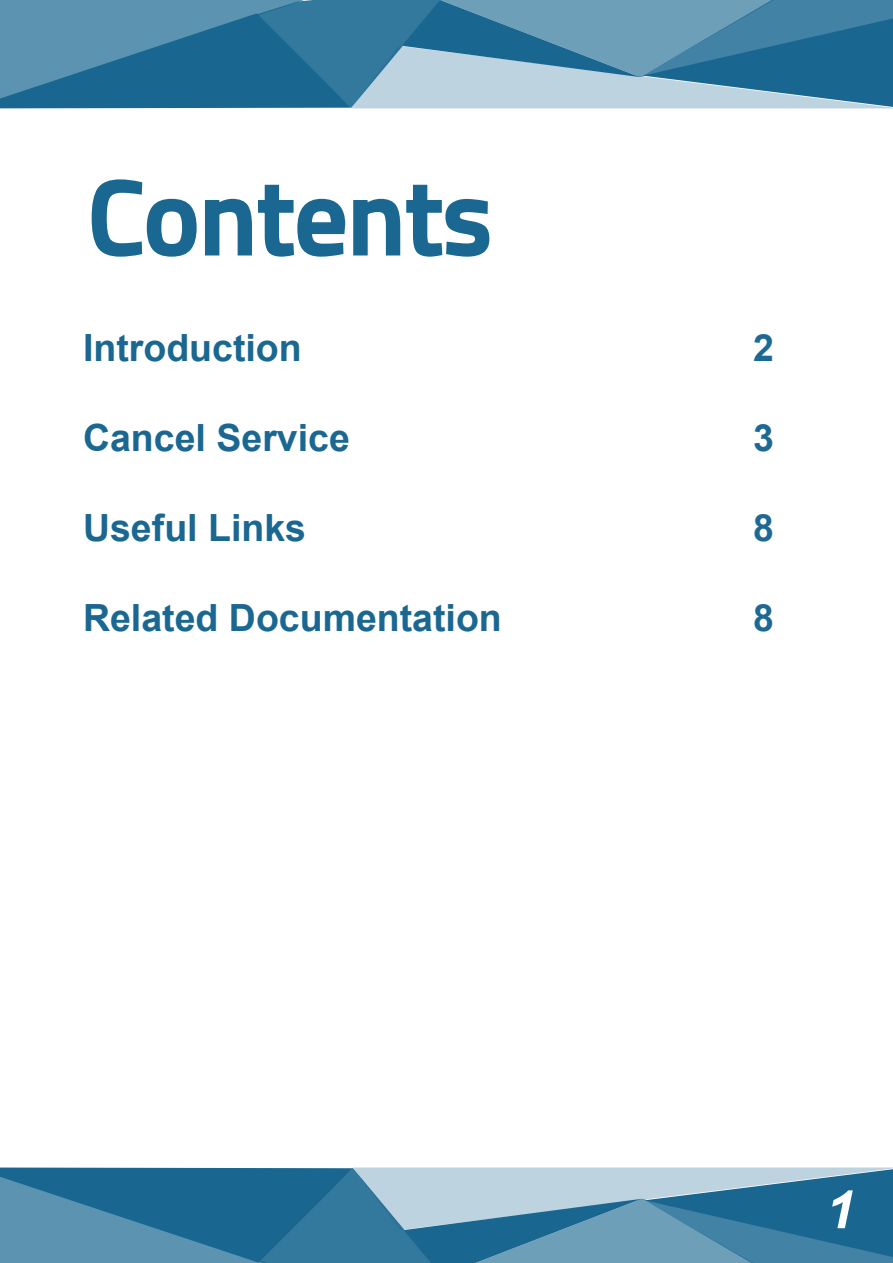
<style>
.page{position:relative;width:893px;height:1263px;background:#fff}
.page>*{position:absolute;margin:0;border:0;box-sizing:border-box;transform-origin:0 0}
.t1{font:600 105px "Titillium Web";color:#1a6792}
.t2{font:italic 700 52.5px "Arial";color:#fff}
.t3{font:700 37.5px "Arial";color:#1a6792}
.t4{font:700 37.5px "Arial";color:#1d6993}
</style>
<div class="page">
<svg style="left:0;top:0;width:893px;height:109px;background:#528cac"></svg>
<svg style="left:91px;top:179px;width:399px;height:78px"></svg>
<svg style="left:0;top:1167px;width:893px;height:96px;background:#518cab"></svg>
<p class="t1" style="left:88px;top:138px;width:406px">Contents</p>
<p class="t3" style="left:83px;top:323px;width:220px">Introduction</p>
<p class="t4" style="left:753px;top:323px;width:22px">2</p>
<p class="t3" style="left:83px;top:413px;width:268px">Cancel Service</p>
<p class="t4" style="left:753px;top:413px;width:22px">3</p>
<p class="t3" style="left:83px;top:503px;width:224px">Useful Links</p>
<p class="t4" style="left:753px;top:503px;width:22px">8</p>
<p class="t3" style="left:83px;top:593px;width:420px">Related Documentation</p>
<p class="t4" style="left:753px;top:593px;width:22px">8</p>
<p class="t2" style="left:826px;top:1176px;width:31px">1</p>
</div>
